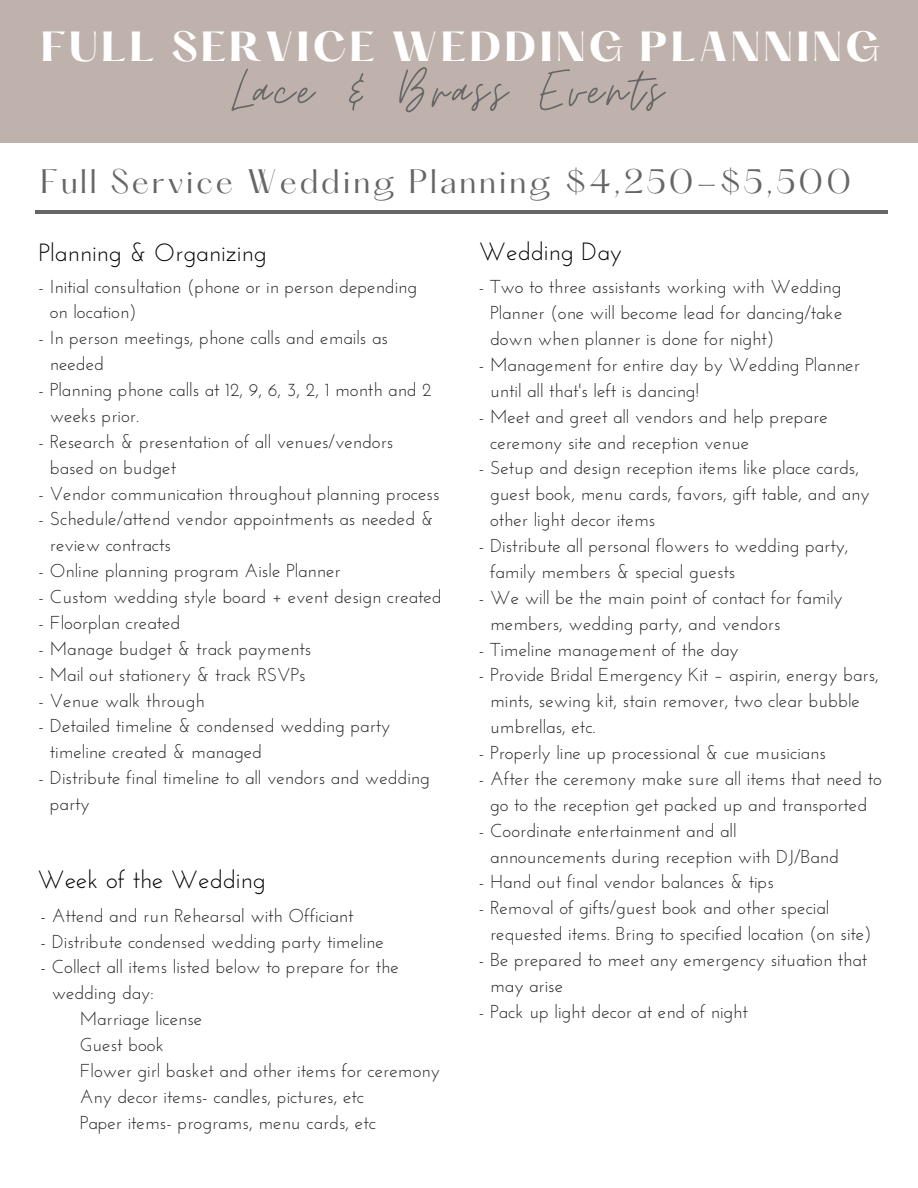
<style>
.page{position:relative;width:918px;height:1188px;background:#fff}
.page>*{position:absolute;margin:0;border:0;box-sizing:border-box;transform-origin:0 0}
.t1{font:64.05px "Moon Time";letter-spacing:.07em;color:#666}
.t2{font:700 36.9px "Hatton";letter-spacing:.07em;color:#fff}
.t3{font:29.7px "Hatton";letter-spacing:.09em;color:#666}
.t4{font:24.9px "Josefin Sans";color:#000}
.t5{font:18.75px/25.8px "Josefin Sans";color:#222}
</style>
<div class="page">
<div style="left:0;top:0;width:918px;height:143px;background:#bfb2ac"></div>
<hr style="left:35px;top:211px;width:853px;height:3px;background:#666">
<p class="t2" style="left:40px;top:29px;width:841px">FULL SERVICE WEDDING PLANNING</p>
<p class="t1" style="left:231px;top:51px;width:433px">Lace &amp; Brass Events</p>
<p class="t3" style="left:40px;top:168px;width:813px">Full Service Wedding Planning $4,250-$5,500</p>
<p class="t4" style="left:39px;top:242px;width:230px">Planning &amp; Organizing</p>
<p class="t4" style="left:479px;top:241px;width:145px">Wedding Day</p>
<p class="t5" style="left:50px;top:275px;width:369px;text-indent:-11px">- Initial consultation (phone or in person depending on location)</p>
<p class="t5" style="left:39px;top:327px;width:351px">- In person meetings, phone calls and emails as</p>
<p class="t5" style="left:50px;top:353px;width:56px">needed</p>
<p class="t5" style="left:39px;top:378px;width:395px">- Planning phone calls at 12, 9, 6, 3, 2, 1 month and 2</p>
<p class="t5" style="left:50px;top:404px;width:91px">weeks prior.</p>
<p class="t5" style="left:50px;top:430px;width:345px;text-indent:-11px">- Research &amp; presentation of all venues/vendors based on budget</p>
<p class="t5" style="left:39px;top:482px;width:403px">- Vendor communication throughout planning process</p>
<p class="t5" style="left:50px;top:508px;width:386px;text-indent:-11px">- Schedule/attend vendor appointments as needed &amp; review contracts</p>
<p class="t5" style="left:39px;top:560px;width:304px">- Online planning program Aisle Planner</p>
<p class="t5" style="left:39px;top:585px;width:405px">- Custom wedding style board + event design created</p>
<p class="t5" style="left:39px;top:611px;width:143px">- Floorplan created</p>
<p class="t5" style="left:39px;top:637px;width:274px">- Manage budget &amp; track payments</p>
<p class="t5" style="left:39px;top:663px;width:269px">- Mail out stationery &amp; track RSVPs</p>
<p class="t5" style="left:39px;top:689px;width:168px">- Venue walk through</p>
<p class="t5" style="left:39px;top:715px;width:353px">- Detailed timeline &amp; condensed wedding party</p>
<p class="t5" style="left:50px;top:741px;width:214px">timeline created &amp; managed</p>
<p class="t5" style="left:39px;top:767px;width:393px">- Distribute final timeline to all vendors and wedding</p>
<p class="t5" style="left:50px;top:792px;width:41px">party</p>
<p class="t5" style="left:479px;top:276px;width:364px">- Two to three assistants working with Wedding</p>
<p class="t5" style="left:490px;top:302px;width:354px">Planner (one will become lead for dancing/take</p>
<p class="t5" style="left:490px;top:327px;width:286px">down when planner is done for night)</p>
<p class="t5" style="left:479px;top:353px;width:382px">- Management for entire day by Wedding Planner</p>
<p class="t5" style="left:490px;top:379px;width:211px">until all that's left is dancing!</p>
<p class="t5" style="left:479px;top:405px;width:350px">- Meet and greet all vendors and help prepare</p>
<p class="t5" style="left:490px;top:431px;width:261px">ceremony site and reception venue</p>
<p class="t5" style="left:479px;top:457px;width:382px">- Setup and design reception items like place cards,</p>
<p class="t5" style="left:490px;top:483px;width:381px">guest book, menu cards, favors, gift table, and any</p>
<p class="t5" style="left:490px;top:509px;width:167px">other light decor items</p>
<p class="t5" style="left:479px;top:534px;width:371px">- Distribute all personal flowers to wedding party,</p>
<p class="t5" style="left:490px;top:560px;width:247px">family members &amp; special guests</p>
<p class="t5" style="left:479px;top:586px;width:365px">- We will be the main point of contact for family</p>
<p class="t5" style="left:490px;top:612px;width:292px">members, wedding party, and vendors</p>
<p class="t5" style="left:479px;top:638px;width:261px">- Timeline management of the day</p>
<p class="t5" style="left:479px;top:664px;width:402px">- Provide Bridal Emergency Kit – aspirin, energy bars,</p>
<p class="t5" style="left:490px;top:690px;width:371px">mints, sewing kit, stain remover, two clear bubble</p>
<p class="t5" style="left:490px;top:716px;width:107px">umbrellas, etc.</p>
<p class="t5" style="left:479px;top:741px;width:349px">- Properly line up processional &amp; cue musicians</p>
<p class="t5" style="left:479px;top:767px;width:404px">- After the ceremony make sure all items that need to</p>
<p class="t5" style="left:490px;top:793px;width:379px">go to the reception get packed up and transported</p>
<p class="t5" style="left:479px;top:819px;width:259px">- Coordinate entertainment and all</p>
<p class="t5" style="left:490px;top:845px;width:350px">announcements during reception with DJ/Band</p>
<p class="t5" style="left:479px;top:871px;width:297px">- Hand out final vendor balances &amp; tips</p>
<p class="t5" style="left:479px;top:897px;width:352px">- Removal of gifts/guest book and other special</p>
<p class="t5" style="left:490px;top:923px;width:383px">requested items. Bring to specified location (on site)</p>
<p class="t5" style="left:479px;top:948px;width:390px">- Be prepared to meet any emergency situation that</p>
<p class="t5" style="left:490px;top:974px;width:75px">may arise</p>
<p class="t5" style="left:479px;top:1000px;width:271px">- Pack up light decor at end of night</p>
<p class="t4" style="left:37px;top:869px;width:230px">Week of the Wedding</p>
<p class="t5" style="left:40px;top:904px;width:314px">- Attend and run Rehearsal with Officiant</p>
<p class="t5" style="left:40px;top:930px;width:345px">- Distribute condensed wedding party timeline</p>
<p class="t5" style="left:40px;top:956px;width:360px">- Collect all items listed below to prepare for the</p>
<p class="t5" style="left:52px;top:982px;width:104px">wedding day:</p>
<p class="t5" style="left:80px;top:1008px;width:124px">Marriage license</p>
<p class="t5" style="left:80px;top:1033px;width:86px">Guest book</p>
<p class="t5" style="left:80px;top:1059px;width:362px">Flower girl basket and other items for ceremony</p>
<p class="t5" style="left:80px;top:1085px;width:286px">Any decor items- candles, pictures, etc</p>
<p class="t5" style="left:80px;top:1111px;width:298px">Paper items- programs, menu cards, etc</p>
</div>
